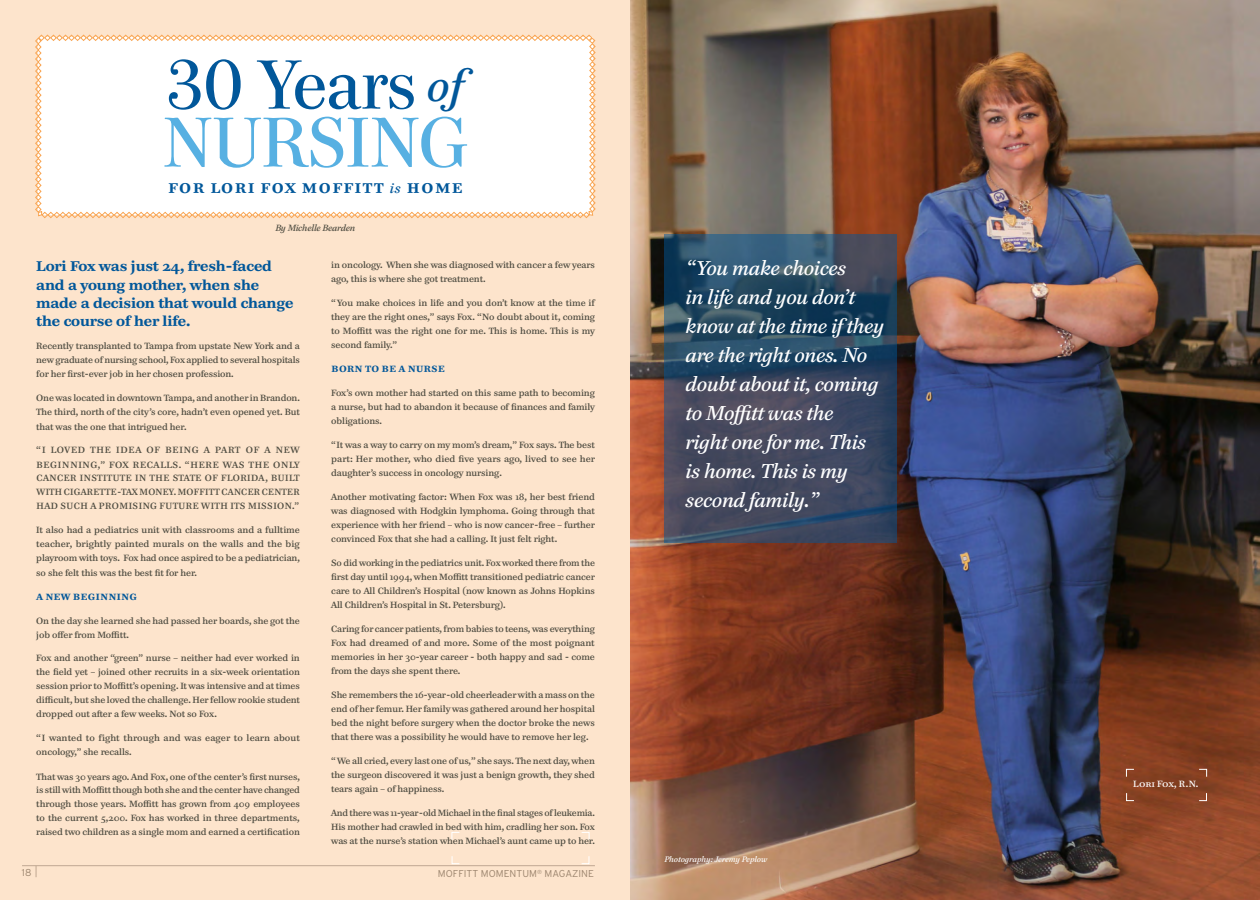
<style>
.page{position:relative;width:1260px;height:900px;background:#fff}
.page>*{position:absolute;margin:0;border:0;box-sizing:border-box;transform-origin:0 0}
.t1{font:70px "Paperback 96";letter-spacing:.025em;color:#57b0e2}
.t2{font:69px "Paperback 96";letter-spacing:.01em;color:#01579a}
.t3{font:italic 20px/29px "Paperback 12";letter-spacing:-.01em;color:#fff}
.t4{font:700 14px/18px "Paperback 9";letter-spacing:-.01em;color:#01579a}
.t5{font:700 14px "Paperback 9";letter-spacing:.125em;color:#01579a}
.t6{font:300 10px "Interstate";color:#76787b}
.t7{font:9px/14px "Paperback 9";letter-spacing:-.01em;color:#4c4a3f;text-align:justify}
.t8{font:700 9px "Paperback 9";letter-spacing:.06em;color:#01579a}
.t9{font:italic 9px "Paperback 12";letter-spacing:-.01em;color:#4c4a3f}
.t10{font:9px "Paperback 9";letter-spacing:-.01em;color:#fff}
.t11{font:italic 8px "Paperback 12";letter-spacing:.005em;color:#fff}
.s1{font-family:"Paperback 12";font-style:italic;font-size:44px}
.s2{font-family:"Paperback 12";font-weight:400;font-style:italic}
</style>
<div class="page">
<div style="left:0;top:0;width:630px;height:900px;background:#fde4cc"></div>
<svg style="left:35px;top:34px;width:561px;height:184px;background:#fefbf7"></svg>
<img style="left:630px;top:0;width:630px;height:900px">
<svg style="left:664px;top:235px;width:232px;height:308px;background:#354860"></svg>
<svg style="left:1126px;top:769px;width:9px;height:8px"></svg>
<svg style="left:1126px;top:792px;width:9px;height:9px"></svg>
<svg style="left:1198px;top:769px;width:9px;height:8px"></svg>
<svg style="left:1198px;top:792px;width:9px;height:9px"></svg>
<svg style="left:451px;top:832px;width:9px;height:8px"></svg>
<svg style="left:452px;top:856px;width:8px;height:8px"></svg>
<svg style="left:581px;top:832px;width:9px;height:8px"></svg>
<svg style="left:581px;top:856px;width:8px;height:8px"></svg>
<p class="t2" style="left:167px;top:46px;width:298px">30 Years <span class="s1">of</span></p>
<p class="t1" style="left:164px;top:103px;width:305px">NURSING</p>
<p class="t5" style="left:168px;top:179px;width:296px">FOR LORI FOX MOFFITT <span class="s2">is</span> HOME</p>
<p class="t9" style="left:276px;top:222px;width:81px">By Michelle Bearden</p>
<p class="t7" style="left:331px;top:257px;width:265px">in oncology. When she was diagnosed with cancer a few years ago, this is where she got treatment.</p>
<p class="t7" style="left:331px;top:295px;width:266px">“ You make choices in life and you don’t know at the time if they are the right ones,” says Fox. “No doubt about it, coming to Moffitt was the right one for me. This is home. This is my second family.”</p>
<p class="t8" style="left:332px;top:363px;width:115px">BORN TO BE A NURSE</p>
<p class="t7" style="left:331px;top:385px;width:265px">Fox’s own mother had started on this same path to becoming a nurse, but had to abandon it because of finances and family obligations.</p>
<p class="t7" style="left:331px;top:437px;width:265px">“It was a way to carry on my mom’s dream,” Fox says. The best part: Her mother, who died five years ago, lived to see her daughter’s success in oncology nursing.</p>
<p class="t7" style="left:331px;top:489px;width:265px">Another motivating factor: When Fox was 18, her best friend was diagnosed with Hodgkin lymphoma. Going through that experience with her friend – who is now cancer-free – further convinced Fox that she had a calling. It just felt right.</p>
<p class="t7" style="left:331px;top:555px;width:265px">So did working in the pediatrics unit. Fox worked there from the first day until 1994, when Moffitt transitioned pediatric cancer care to All Children’s Hospital (now known as Johns Hopkins All Children’s Hospital in St. Petersburg).</p>
<p class="t7" style="left:331px;top:621px;width:265px">Caring for cancer patients, from babies to teens, was everything Fox had dreamed of and more. Some of the most poignant memories in her 30-year career - both happy and sad - come from the days she spent there.</p>
<p class="t7" style="left:331px;top:687px;width:265px">She remembers the 16-year-old cheerleader with a mass on the end of her femur. Her family was gathered around her hospital bed the night before surgery when the doctor broke the news that there was a possibility he would have to remove her leg.</p>
<p class="t7" style="left:331px;top:753px;width:265px">“ We all cried, every last one of us,” she says. The next day, when the surgeon discovered it was just a benign growth, they shed tears again – of happiness.</p>
<p class="t7" style="left:331px;top:805px;width:265px">And there was 11-year-old Michael in the final stages of leukemia.<br>His mother had crawled in bed with him, cradling her son. Fox was at the nurse’s station when Michael’s aunt came up to her.</p>
<p class="t4" style="left:36px;top:257px;width:259px">Lori Fox was just 24, fresh-faced and a young mother, when she made a decision that would change the course of her life.</p>
<p class="t7" style="left:36px;top:339px;width:265px">Recently transplanted to Tampa from upstate New York and a new graduate of nursing school, Fox applied to several hospitals for her first-ever job in her chosen profession.</p>
<p class="t7" style="left:36px;top:391px;width:265px">One was located in downtown Tampa, and another in Brandon.<br>The third, north of the city’s core, hadn’t even opened yet. But that was the one that intrigued her.</p>
<p class="t7" style="left:36px;top:443px;width:265px">“I LOVED THE IDEA OF BEING A PART OF A NEW BEGINNING,” FOX RECALLS. “HERE WAS THE ONLY CANCER INSTITUTE IN THE STATE OF FLORIDA, BUILT WITH CIGARETTE-TAX MONEY. MOFFITT CANCER CENTER HAD SUCH A PROMISING FUTURE WITH ITS MISSION.”</p>
<p class="t7" style="left:36px;top:523px;width:265px">It also had a pediatrics unit with classrooms and a fulltime teacher, brightly painted murals on the walls and the big playroom with toys. Fox had once aspired to be a pediatrician, so she felt this was the best fit for her.</p>
<p class="t8" style="left:37px;top:591px;width:102px">A NEW BEGINNING</p>
<p class="t7" style="left:36px;top:613px;width:265px">On the day she learned she had passed her boards, she got the job offer from Moffitt.</p>
<p class="t7" style="left:36px;top:651px;width:265px">Fox and another “green” nurse – neither had ever worked in the field yet – joined other recruits in a six-week orientation session prior to Moffitt’s opening. It was intensive and at times difficult, but she loved the challenge. Her fellow rookie student dropped out after a few weeks. Not so Fox.</p>
<p class="t7" style="left:36px;top:731px;width:265px">“I wanted to fight through and was eager to learn about oncology,” she recalls.</p>
<p class="t7" style="left:36px;top:769px;width:265px">That was 30 years ago. And Fox, one of the center’s first nurses, is still with Moffitt though both she and the center have changed through those years. Moffitt has grown from 409 employees to the current 5,200. Fox has worked in three departments, raised two children as a single mom and earned a certification</p>
<p class="t6" style="left:22px;top:867px;width:11px">18</p>
<p class="t6" style="left:438px;top:868px;width:158px">MOFFITT MOMENTUM<sup>®</sup> MAGAZINE</p>
<p class="t3" style="left:686px;top:253px;width:200px">“You make choices<br>in life and you don’t know at the time if they are the right ones. No doubt about it, coming to Moffitt was the<br>right one for me. This is home. This is my second family.”</p>
<p class="t11" style="left:665px;top:854px;width:104px">Photography: Jeremy Peplow</p>
<p class="t10" style="left:1133px;top:778px;width:66px">Lori Fox, R.N.</p>
</div>
